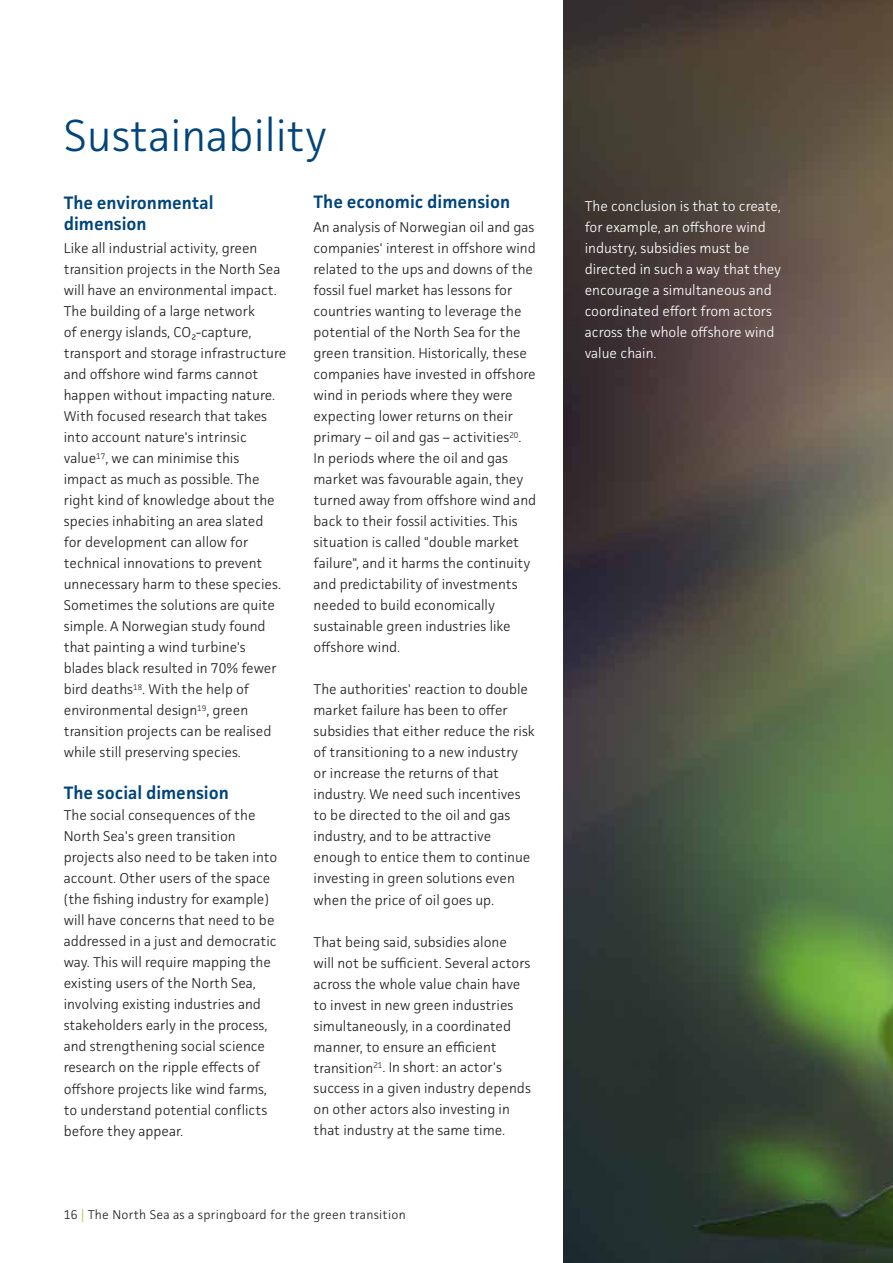
<style>
.page{position:relative;width:893px;height:1263px;background:#fff}
.page>*{position:absolute;margin:0;border:0;box-sizing:border-box;transform-origin:0 0}
.t1{font:300 45px "Facit";color:#00447b}
.t2{font:600 18px/21px "Facit";color:#00447b}
.t3{font:300 14.25px/21px "Facit";color:#231f20}
.t4{font:300 14.25px/21px "Facit";color:#fff}
.t5{font:300 12.75px "Facit";letter-spacing:.02em;color:#231f20}
.s1{color:#a1c73a}
</style>
<div class="page">
<img style="left:563px;top:0;width:330px;height:1263px">
<h1 class="t1" style="left:64px;top:107px;width:265px">Sustainability</h1>
<p class="t2" style="left:64px;top:192px;width:151px">The environmental dimension</p>
<p class="t3" style="left:64px;top:238px;width:224px">Like all industrial activity, green transition projects in the North Sea will have an environmental impact.<br>The building of a large network<br>of energy islands, CO₂-capture, transport and storage infrastructure and offshore wind farms cannot happen without impacting nature.<br>With focused research that takes into account nature's intrinsic value<sup>17</sup>, we can minimise this<br>impact as much as possible. The right kind of knowledge about the species inhabiting an area slated<br>for development can allow for technical innovations to prevent unnecessary harm to these species.<br>Sometimes the solutions are quite simple. A Norwegian study found that painting a wind turbine's blades black resulted in 70% fewer bird deaths<sup>18</sup>. With the help of environmental design<sup>19</sup>, green transition projects can be realised while still preserving species.</p>
<p class="t2" style="left:64px;top:782px;width:167px">The social dimension</p>
<p class="t3" style="left:64px;top:805px;width:215px">The social consequences of the<br>North Sea's green transition projects also need to be taken into account. Other users of the space (the fishing industry for example) will have concerns that need to be addressed in a just and democratic way. This will require mapping the existing users of the North Sea, involving existing industries and stakeholders early in the process, and strengthening social science research on the ripple effects of offshore projects like wind farms, to understand potential conflicts before they appear.</p>
<p class="t2" style="left:314px;top:191px;width:198px">The economic dimension</p>
<p class="t3" style="left:314px;top:217px;width:224px">An analysis of Norwegian oil and gas companies' interest in offshore wind related to the ups and downs of the fossil fuel market has lessons for countries wanting to leverage the potential of the North Sea for the green transition. Historically, these companies have invested in offshore wind in periods where they were expecting lower returns on their primary – oil and gas – activities<sup>20</sup>.<br>In periods where the oil and gas market was favourable again, they turned away from offshore wind and back to their fossil activities. This situation is called "double market failure", and it harms the continuity and predictability of investments needed to build economically sustainable green industries like offshore wind.</p>
<p class="t3" style="left:314px;top:679px;width:223px">The authorities' reaction to double market failure has been to offer subsidies that either reduce the risk of transitioning to a new industry<br>or increase the returns of that industry. We need such incentives to be directed to the oil and gas industry, and to be attractive enough to entice them to continue investing in green solutions even when the price of oil goes up.</p>
<p class="t3" style="left:314px;top:931px;width:219px">That being said, subsidies alone will not be sufficient. Several actors across the whole value chain have to invest in new green industries simultaneously, in a coordinated manner, to ensure an efficient transition<sup>21</sup>. In short: an actor's success in a given industry depends on other actors also investing in that industry at the same time.</p>
<p class="t5" style="left:64px;top:1207px;width:343px">16 <span class="s1">|</span> The North Sea as a springboard for the green transition</p>
<p class="t4" style="left:585px;top:196px;width:198px">The conclusion is that to create, for example, an offshore wind industry, subsidies must be directed in such a way that they encourage a simultaneous and coordinated effort from actors across the whole offshore wind value chain.</p>
</div>
